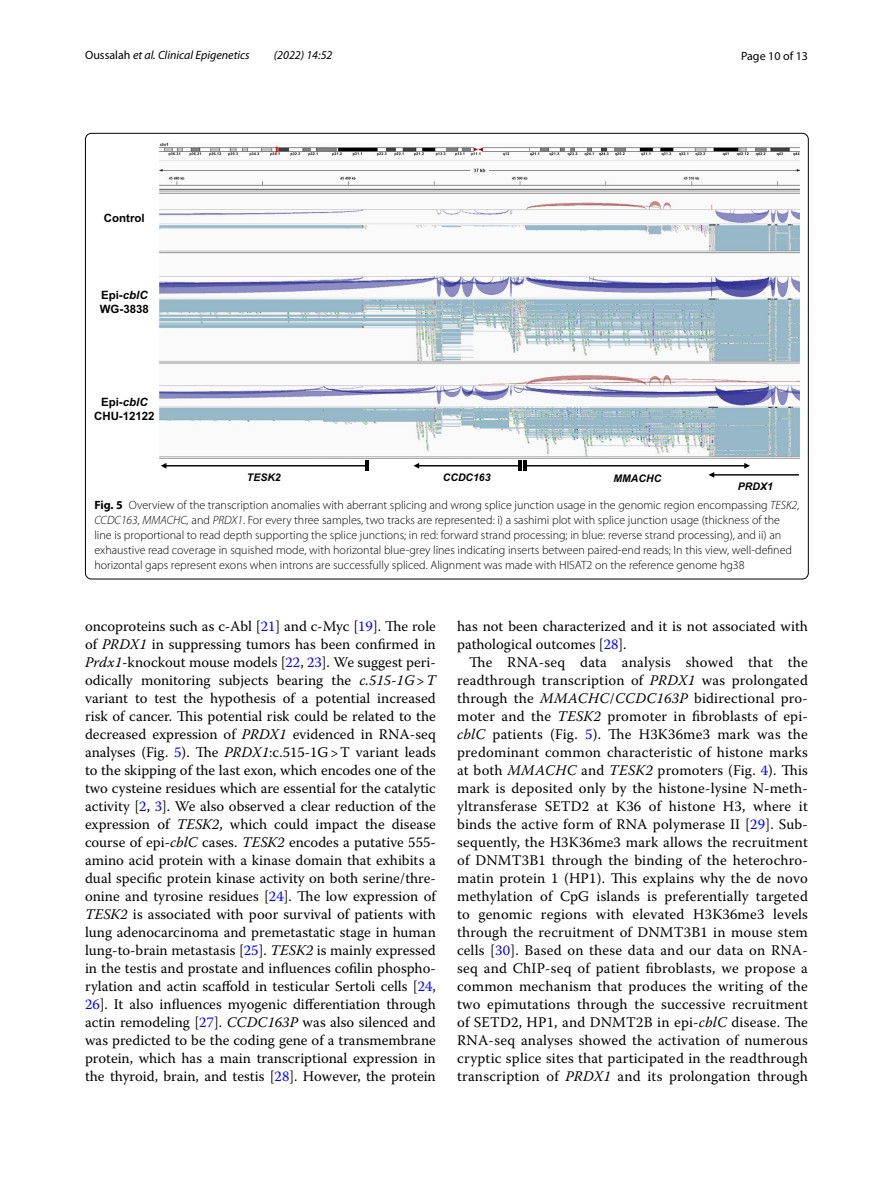
<style>
.page{position:relative;width:893px;height:1187px;background:#fff}
.page>*{position:absolute;margin:0;border:0;box-sizing:border-box;transform-origin:0 0}
.t1{font:14.7px/18px "Warnock Pro";color:#000;text-align:justify}
.t2{font:300 12px/15px "Myriad Pro";color:#000}
.t3{font:italic 12px "Myriad Pro";color:#000}
.t4{font:12px "Myriad Pro";color:#000}
.t5{font:11.4px/13.8px "Arial Bold MT6";color:#000}
.t6{font:10.5px "Arial Bold Italic MT4";color:#000}
.s1{font-style:normal}
.s2{font-family:"Arial Bold Italic MT4"}
.s3{font-weight:700}
.s4{font-style:italic}
.s5{color:#00f}
</style>
<div class="page">
<img style="left:160px;top:142px;width:640px;height:316px">
<hr style="left:165px;top:465px;width:202px;height:1px;background:#000">
<svg style="left:161px;top:463px;width:5px;height:5px"></svg>
<hr style="left:365px;top:460px;width:4px;height:11px;background:#000">
<hr style="left:525px;top:465px;width:220px;height:1px;background:#000">
<svg style="left:744px;top:463px;width:6px;height:5px"></svg>
<svg style="left:523px;top:460px;width:3px;height:11px"></svg>
<hr style="left:713px;top:474px;width:86px;height:1px;background:#000">
<svg style="left:708px;top:472px;width:6px;height:5px"></svg>
<hr style="left:418px;top:465px;width:102px;height:1px;background:#000">
<svg style="left:413px;top:463px;width:6px;height:5px"></svg>
<hr style="left:518px;top:460px;width:4px;height:11px;background:#000">
<p class="t3" style="left:85px;top:48px;width:166px"><span class="s1">Oussalah</span> et al. Clinical Epigenetics</p>
<p class="t3" style="left:274px;top:48px;width:60px">(2022) 14:52</p>
<p class="t4" style="left:741px;top:48px;width:68px">Page 10 of 13</p>
<p class="t5" style="left:104px;top:211px;width:42px">Control</p>
<p class="t5" style="left:100px;top:288px;width:51px">Epi-<span class="s2">cblC<br></span>WG-3838</p>
<p class="t5" style="left:94px;top:395px;width:62px;text-align:center">Epi-<span class="s2">cblC<br></span>CHU-12122</p>
<p class="t6" style="left:247px;top:470px;width:35px">TESK2</p>
<p class="t6" style="left:443px;top:470px;width:49px">CCDC163</p>
<p class="t2" style="left:94px;top:498px;width:706px"><span class="s3">Fig. 5</span> Overview of the transcription anomalies with aberrant splicing and wrong splice junction usage in the genomic region encompassing <span class="s4">TESK2</span>, <span class="s4">CCDC163</span>, <span class="s4">MMACHC,</span> and <span class="s4">PRDX1</span>. For every three samples, two tracks are represented: i) a sashimi plot with splice junction usage (thickness of the line is proportional to read depth supporting the splice junctions; in red: forward strand processing; in blue: reverse strand processing), and ii) an exhaustive read coverage in squished mode, with horizontal blue-grey lines indicating inserts between paired-end reads; In this view, well-defined horizontal gaps represent exons when introns are successfully spliced. Alignment was made with HISAT2 on the reference genome hg38</p>
<p class="t6" style="left:614px;top:471px;width:49px">MMACHC</p>
<p class="t6" style="left:738px;top:479px;width:36px">PRDX1</p>
<p class="t1" style="left:85px;top:616px;width:352px">oncoproteins such as c-Abl [<span class="s5">21</span>] and c-Myc [<span class="s5">19</span>]. The role of <span class="s4">PRDX1</span> in suppressing tumors has been confirmed in <span class="s4">Prdx1</span>-knockout mouse models [<span class="s5">22</span>, <span class="s5">23</span>]. We suggest peri&shy;odically monitoring subjects bearing the <span class="s4">c.515-1G</span>&gt;<span class="s4">T </span>variant to test the hypothesis of a potential increased risk of cancer. This potential risk could be related to the decreased expression of <span class="s4">PRDX1</span> evidenced in RNA-seq analyses (Fig. <span class="s5">5</span>). The <span class="s4">PRDX1</span>:c.515-1G&gt;T variant leads to the skipping of the last exon, which encodes one of the two cysteine residues which are essential for the catalytic activity [<span class="s5">2</span>, <span class="s5">3</span>]. We also observed a clear reduction of the expression of <span class="s4">TESK2</span>, which could impact the disease course of epi-<span class="s4">cblC</span> cases. <span class="s4">TESK2</span> encodes a putative 555- amino acid protein with a kinase domain that exhibits a dual specific protein kinase activity on both serine/thre&shy;onine and tyrosine residues [<span class="s5">24</span>]. The low expression of <span class="s4">TESK2</span> is associated with poor survival of patients with lung adenocarcinoma and premetastatic stage in human lung-to-brain metastasis [<span class="s5">25</span>]. <span class="s4">TESK2</span> is mainly expressed in the testis and prostate and influences cofilin phospho&shy;rylation and actin scaffold in testicular Sertoli cells [<span class="s5">24</span>, <span class="s5">26</span>]. It also influences myogenic differentiation through actin remodeling [<span class="s5">27</span>]. <span class="s4">CCDC163P</span> was also silenced and was predicted to be the coding gene of a transmembrane protein, which has a main transcriptional expression in the thyroid, brain, and testis [<span class="s5">28</span>]. However, the protein</p>
<p class="t1" style="left:457px;top:616px;width:352px">has not been characterized and it is not associated with pathological outcomes [<span class="s5">28</span>].</p>
<p class="t1" style="left:457px;top:652px;width:352px;text-indent:12px">The RNA-seq data analysis showed that the readthrough transcription of <span class="s4">PRDX1</span> was prolongated through the <span class="s4">MMACHC</span>/<span class="s4">CCDC163P</span> bidirectional pro&shy;moter and the <span class="s4">TESK2</span> promoter in fibroblasts of epi&shy;<span class="s4">cblC</span> patients (Fig. <span class="s5">5</span>). The H3K36me3 mark was the predominant common characteristic of histone marks at both <span class="s4">MMACHC</span> and <span class="s4">TESK2</span> promoters (Fig. <span class="s5">4</span>). This mark is deposited only by the histone-lysine N-meth&shy;yltransferase SETD2 at K36 of histone H3, where it binds the active form of RNA polymerase II [<span class="s5">29</span>]. Sub&shy;sequently, the H3K36me3 mark allows the recruitment of DNMT3B1 through the binding of the heterochro&shy;matin protein 1 (HP1). This explains why the de novo methylation of CpG islands is preferentially targeted to genomic regions with elevated H3K36me3 levels through the recruitment of DNMT3B1 in mouse stem cells [<span class="s5">30</span>]. Based on these data and our data on RNA&shy;seq and ChIP-seq of patient fibroblasts, we propose a common mechanism that produces the writing of the two epimutations through the successive recruitment of SETD2, HP1, and DNMT2B in epi-<span class="s4">cblC</span> disease. The RNA-seq analyses showed the activation of numerous cryptic splice sites that participated in the readthrough transcription of <span class="s4">PRDX1</span> and its prolongation through</p>
</div>
